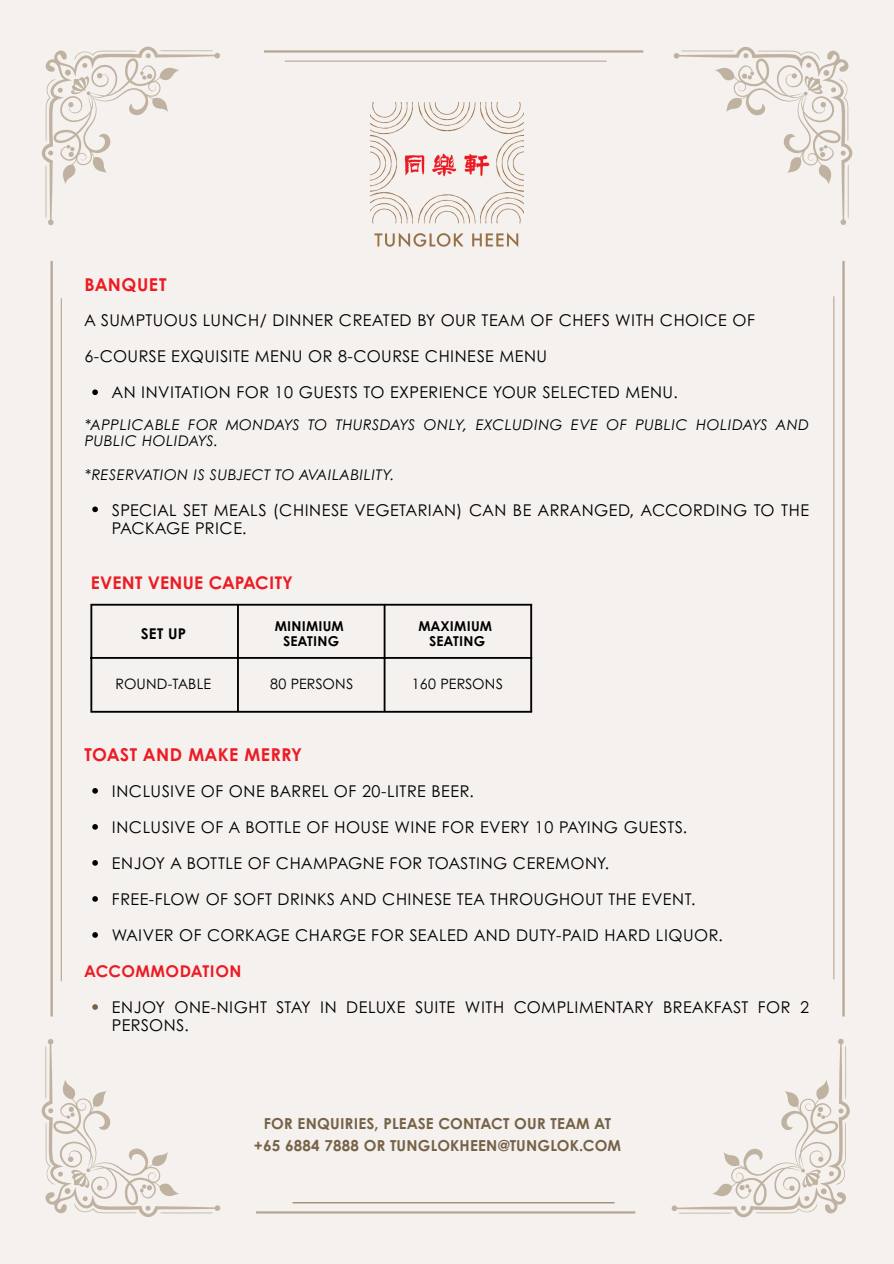
<style>
.page{position:relative;width:894px;height:1264px;background:#fff}
.page>*{position:absolute;margin:0;border:0;box-sizing:border-box;transform-origin:0 0}
.t1{font:700 17.7px "Century Gothic";letter-spacing:.035em;color:#ec1b24}
.t2{font:700 17.4px "Century Gothic";letter-spacing:.015em;color:#ec1b24}
.t3{font:16.2px/18px "Century Gothic";letter-spacing:.035em;color:#000}
.t4{font:700 16.2px "Century Gothic";letter-spacing:.025em;color:#ec1b24}
.t5{font:700 15.15px "Century Gothic";letter-spacing:.015em;color:#766247}
.t6{font:700 14.85px "Century Gothic";color:#000}
.t7{font:italic 14.7px/15.8px "Century Gothic";letter-spacing:.035em;color:#000}
.t8{font:14.25px "Century Gothic";letter-spacing:.015em;color:#000}
.t9{font:700 13.65px "Century Gothic";letter-spacing:.015em;color:#000}
</style>
<div class="page">
<div style="left:0;top:0;width:893px;height:1263px;background:#f4f1ee"></div>
<svg style="left:42px;top:47px;width:178px;height:178px"></svg>
<svg style="left:42px;top:1039px;width:178px;height:178px"></svg>
<svg style="left:671px;top:1038px;width:178px;height:179px"></svg>
<svg style="left:673px;top:47px;width:179px;height:178px"></svg>
<hr style="left:256px;top:1211px;width:379px;height:2px;background:#8f7657">
<hr style="left:292px;top:1202px;width:322px;height:1px;background:#8f7657">
<hr style="left:264px;top:50px;width:379px;height:3px;background:#8f7657">
<hr style="left:285px;top:61px;width:321px;height:1px;background:#8f7657">
<hr style="left:50px;top:261px;width:3px;height:755px;background:#8f7657">
<hr style="left:61px;top:298px;width:1px;height:683px;background:#8f7657">
<hr style="left:842px;top:261px;width:2px;height:755px;background:#8f7657">
<hr style="left:833px;top:296px;width:1px;height:683px;background:#8f7657">
<svg style="left:92px;top:389px;width:6px;height:6px"></svg>
<svg style="left:92px;top:506px;width:6px;height:6px"></svg>
<svg style="left:92px;top:788px;width:6px;height:5px"></svg>
<svg style="left:92px;top:824px;width:6px;height:5px"></svg>
<svg style="left:92px;top:860px;width:6px;height:5px"></svg>
<svg style="left:92px;top:896px;width:6px;height:5px"></svg>
<svg style="left:92px;top:932px;width:6px;height:5px"></svg>
<svg style="left:92px;top:1004px;width:6px;height:5px"></svg>
<img style="left:371px;top:103px;width:152px;height:144px">
<hr style="left:90px;top:605px;width:2px;height:106px;background:#000">
<hr style="left:237px;top:605px;width:2px;height:106px;background:#000">
<hr style="left:383px;top:605px;width:2px;height:106px;background:#000">
<hr style="left:530px;top:605px;width:2px;height:106px;background:#000">
<hr style="left:90px;top:604px;width:442px;height:1px;background:#000">
<hr style="left:90px;top:657px;width:442px;height:2px;background:#000">
<hr style="left:90px;top:711px;width:442px;height:1px;background:#000">
<p class="t1" style="left:84px;top:271px;width:84px">BANQUET</p>
<p class="t3" style="left:84px;top:311px;width:671px">A SUMPTUOUS LUNCH/ DINNER CREATED BY OUR TEAM OF CHEFS WITH CHOICE OF</p>
<p class="t3" style="left:84px;top:347px;width:464px">6-COURSE EXQUISITE MENU OR 8-COURSE CHINESE MENU</p>
<p class="t3" style="left:112px;top:383px;width:567px">AN INVITATION FOR 10 GUESTS TO EXPERIENCE YOUR SELECTED MENU.</p>
<p class="t7" style="left:84px;top:416px;width:726px">*APPLICABLE FOR MONDAYS TO THURSDAYS ONLY, EXCLUDING EVE OF PUBLIC HOLIDAYS AND<br>PUBLIC HOLIDAYS.</p>
<p class="t7" style="left:84px;top:465px;width:311px">*RESERVATION IS SUBJECT TO AVAILABILITY.</p>
<p class="t3" style="left:112px;top:500px;width:698px">SPECIAL SET MEALS (CHINESE VEGETARIAN) CAN BE ARRANGED, ACCORDING TO THE<br>PACKAGE PRICE.</p>
<h5 class="t2" style="left:91px;top:569px;width:203px">EVENT VENUE CAPACITY</h5>
<h3 class="t6" style="left:141px;top:622px;width:46px">SET UP</h3>
<h3 class="t9" style="left:274px;top:615px;width:71px">MINIMIUM</h3>
<h3 class="t9" style="left:283px;top:630px;width:57px">SEATING</h3>
<h3 class="t9" style="left:418px;top:615px;width:75px">MAXIMIUM</h3>
<h1 class="t9" style="left:429px;top:630px;width:57px">SEATING</h1>
<h3 class="t8" style="left:115px;top:672px;width:97px">ROUND-TABLE</h3>
<h1 class="t8" style="left:270px;top:672px;width:84px">80 PERSONS</h1>
<h4 class="t8" style="left:411px;top:672px;width:92px">160 PERSONS</h4>
<h1 class="t1" style="left:84px;top:741px;width:219px">TOAST AND MAKE MERRY</h1>
<h2 class="t3" style="left:112px;top:781px;width:363px">INCLUSIVE OF ONE BARREL OF 20-LITRE BEER.</h2>
<h2 class="t3" style="left:112px;top:817px;width:576px">INCLUSIVE OF A BOTTLE OF HOUSE WINE FOR EVERY 10 PAYING GUESTS.</h2>
<h3 class="t3" style="left:112px;top:853px;width:498px">ENJOY A BOTTLE OF CHAMPAGNE FOR TOASTING CEREMONY.</h3>
<h5 class="t3" style="left:112px;top:889px;width:585px">FREE-FLOW OF SOFT DRINKS AND CHINESE TEA THROUGHOUT THE EVENT.</h5>
<h5 class="t3" style="left:112px;top:925px;width:612px">WAIVER OF CORKAGE CHARGE FOR SEALED AND DUTY-PAID HARD LIQUOR.</h5>
<h3 class="t4" style="left:84px;top:959px;width:158px">ACCOMMODATION</h3>
<h1 class="t3" style="left:112px;top:997px;width:698px">ENJOY ONE-NIGHT STAY IN DELUXE SUITE WITH COMPLIMENTARY BREAKFAST FOR 2<br>PERSONS.</h1>
<p class="t5" style="left:264px;top:1112px;width:348px">FOR ENQUIRIES, PLEASE CONTACT OUR TEAM AT</p>
<p class="t5" style="left:254px;top:1133px;width:368px">+65 6884 7888 OR TUNGLOKHEEN@TUNGLOK.COM</p>
</div>
